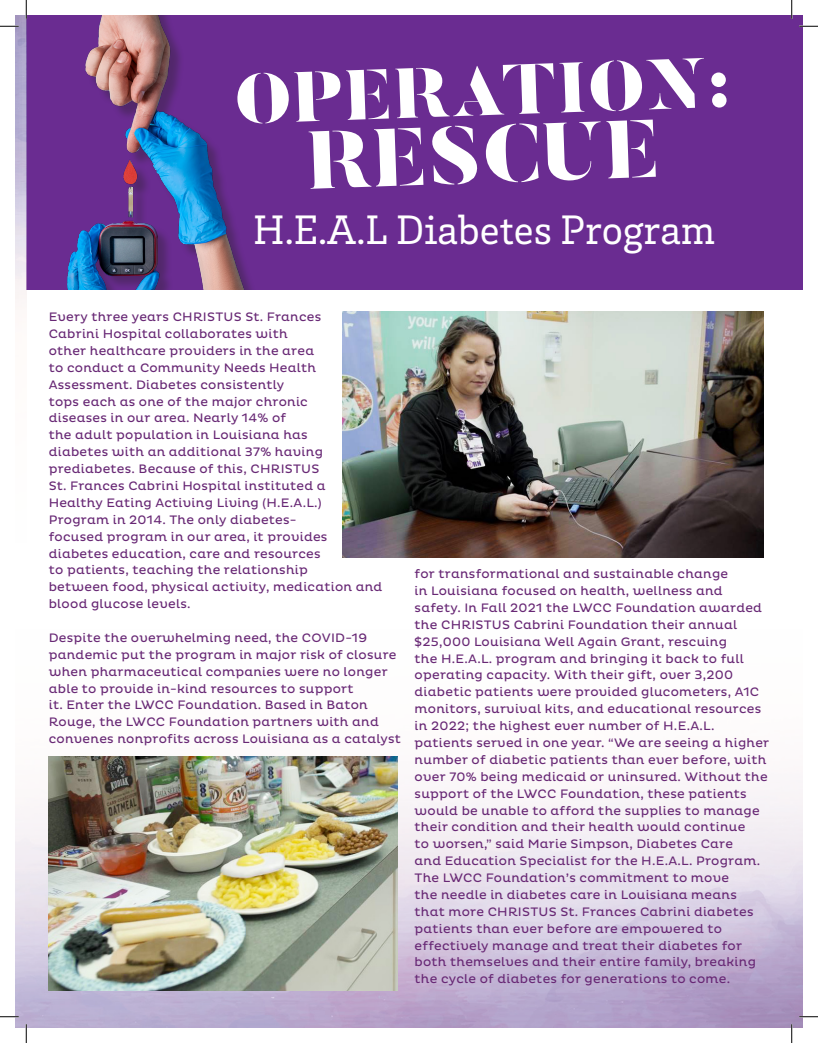
<style>
.page{position:relative;width:818px;height:1043px;background:#fff}
.page>*{position:absolute;margin:0;border:0;box-sizing:border-box;transform-origin:0 0}
.t1{font:900 81.25px "Butler Stencil";color:#fff}
.t2{font:900 70.25px "Butler Stencil";color:#fff}
.t3{font:42.12px "Brix Slab";color:#fff}
.t4{font:12.5px/16.9px "Pluto";letter-spacing:.02em;color:#682875}
</style>
<div class="page">
<div style="left:27px;top:15px;width:775px;height:274px;background:#6a2c91"></div>
<img style="left:15px;top:756px;width:787px;height:272px">
<img style="left:342px;top:312px;width:421px;height:245px">
<img style="left:49px;top:757px;width:349px;height:233px">
<img style="left:67px;top:15px;width:184px;height:274px">
<svg style="left:0;top:25px;width:19px;height:2px"></svg>
<svg style="left:799px;top:25px;width:19px;height:2px"></svg>
<svg style="left:0;top:1015px;width:19px;height:2px"></svg>
<svg style="left:799px;top:1015px;width:19px;height:2px"></svg>
<svg style="left:25px;top:0;width:2px;height:19px"></svg>
<svg style="left:25px;top:1024px;width:2px;height:18px"></svg>
<svg style="left:791px;top:0;width:1px;height:19px"></svg>
<svg style="left:790px;top:1024px;width:2px;height:18px"></svg>
<p class="t2" style="left:233px;top:55px;width:497px;rotate:-2deg">OPERATION:</p>
<p class="t1" style="left:306px;top:109px;width:354px;rotate:-2deg">RESCUE</p>
<p class="t3" style="left:253px;top:202px;width:463px">H.E.A.L Diabetes Program</p>
<p class="t4" style="left:49px;top:309px;width:335px">Every three years CHRISTUS St. Frances<br>Cabrini Hospital collaborates with<br>other healthcare providers in the area<br>to conduct a Community Needs Health Assessment. Diabetes consistently<br>tops each as one of the major chronic<br>diseases in our area. Nearly 14% of<br>the adult population in Louisiana has<br>diabetes with an additional 37% having prediabetes. Because of this, CHRISTUS<br>St. Frances Cabrini Hospital instituted a Healthy Eating Activing Living (H.E.A.L.)<br>Program in 2014. The only diabetes-<br>focused program in our area, it provides diabetes education, care and resources<br>to patients, teaching the relationship<br>between food, physical activity, medication and blood glucose levels.</p>
<p class="t4" style="left:49px;top:629px;width:354px">Despite the overwhelming need, the COVID-19 pandemic put the program in major risk of closure when pharmaceutical companies were no longer able to provide in-kind resources to support<br>it. Enter the LWCC Foundation. Based in Baton Rouge, the LWCC Foundation partners with and convenes nonprofits across Louisiana as a catalyst</p>
<p class="t4" style="left:414px;top:565px;width:356px">for transformational and sustainable change<br>in Louisiana focused on health, wellness and safety. In Fall 2021 the LWCC Foundation awarded the CHRISTUS Cabrini Foundation their annual $25,000 Louisiana Well Again Grant, rescuing<br>the H.E.A.L. program and bringing it back to full operating capacity. With their gift, over 3,200 diabetic patients were provided glucometers, A1C monitors, survival kits, and educational resources in 2022; the highest ever number of H.E.A.L. patients served in one year. “We are seeing a higher number of diabetic patients than ever before, with over 70% being medicaid or uninsured. Without the support of the LWCC Foundation, these patients would be unable to afford the supplies to manage their condition and their health would continue<br>to worsen,” said Marie Simpson, Diabetes Care<br>and Education Specialist for the H.E.A.L. Program.<br>The LWCC Foundation’s commitment to move<br>the needle in diabetes care in Louisiana means that more CHRISTUS St. Frances Cabrini diabetes patients than ever before are empowered to effectively manage and treat their diabetes for both themselves and their entire family, breaking the cycle of diabetes for generations to come.</p>
</div>
